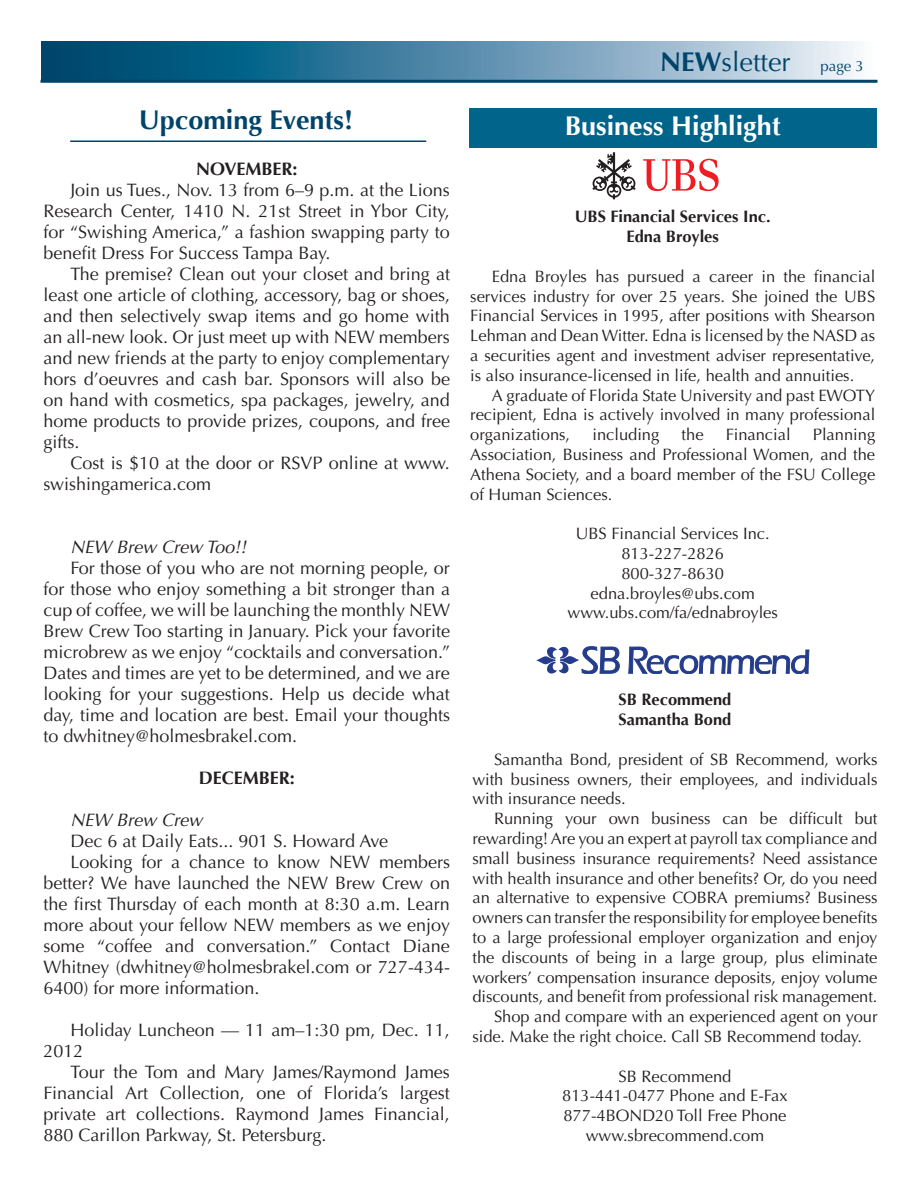
<style>
.page{position:relative;width:918px;height:1188px;background:#fff}
.page>*{position:absolute;margin:0;border:0;box-sizing:border-box;transform-origin:0 0}
.t1{font:700 27px "Optima";color:#fff}
.t2{font:27px "Optima";color:#00446a}
.t3{font:700 27px "Optima";color:#00446a}
.t4{font:18px/21px "Optima";color:#231f20;text-align:justify}
.t5{font:italic 18px "Optima";color:#231f20}
.t6{font:700 18px "Optima";color:#231f20}
.t7{font:16.5px/19.8px "Optima";color:#231f20;text-align:justify}
.t8{font:700 16.5px "Optima";color:#231f20}
.s1{font-weight:700}
.s2{font-size:15px}
</style>
<div class="page">
<svg style="left:41px;top:41px;width:836px;height:39px;background:#5c91ad"></svg>
<hr style="left:40px;top:80px;width:838px;height:3px;background:#00446a">
<hr style="left:70px;top:141px;width:356px;height:1px;background:#00446a">
<div style="left:469px;top:108px;width:408px;height:40px;background:#01648a"></div>
<svg style="left:592px;top:152px;width:43px;height:47px"></svg>
<svg style="left:643px;top:159px;width:76px;height:32px"></svg>
<svg style="left:536px;top:646px;width:84px;height:28px"></svg>
<svg style="left:628px;top:647px;width:181px;height:27px"></svg>
<p class="t2" style="left:660px;top:46px;width:205px"><span class="s1">NEW</span>sletter <span class="s2">page 3</span></p>
<p class="t3" style="left:139px;top:104px;width:216px">Upcoming Events!</p>
<p class="t1" style="left:565px;top:110px;width:218px">Business Highlight</p>
<p class="t6" style="left:196px;top:159px;width:103px">NOVEMBER:</p>
<p class="t4" style="left:44px;top:180px;width:408px;text-indent:27px">Join us Tues., Nov. 13 from 6–9 p.m. at the Lions Research Center, 1410 N. 21st Street in Ybor City, for “Swishing America,” a fashion swapping party to benefit Dress For Success Tampa Bay.</p>
<p class="t4" style="left:44px;top:264px;width:408px;text-indent:27px">The premise? Clean out your closet and bring at least one article of clothing, accessory, bag or shoes, and then selectively swap items and go home with an all-new look. Or just meet up with NEW members and new friends at the party to enjoy complementary hors d’oeuvres and cash bar. Sponsors will also be on hand with cosmetics, spa packages, jewelry, and home products to provide prizes, coupons, and free gifts.</p>
<p class="t4" style="left:44px;top:453px;width:408px;text-indent:27px">Cost is $10 at the door or RSVP online at www. swishingamerica.com</p>
<p class="t5" style="left:70px;top:537px;width:177px">NEW Brew Crew Too!!</p>
<p class="t4" style="left:44px;top:558px;width:408px;text-indent:27px">For those of you who are not morning people, or for those who enjoy something a bit stronger than a cup of coffee, we will be launching the monthly NEW Brew Crew Too starting in January. Pick your favorite microbrew as we enjoy “cocktails and conversation.” Dates and times are yet to be determined, and we are looking for your suggestions. Help us decide what day, time and location are best. Email your thoughts to dwhitney@holmesbrakel.com.</p>
<p class="t6" style="left:199px;top:768px;width:98px">DECEMBER:</p>
<p class="t5" style="left:70px;top:810px;width:134px">NEW Brew Crew</p>
<p class="t4" style="left:70px;top:831px;width:319px">Dec 6 at Daily Eats... 901 S. Howard Ave</p>
<p class="t4" style="left:44px;top:852px;width:408px;text-indent:27px">Looking for a chance to know NEW members better? We have launched the NEW Brew Crew on the first Thursday of each month at 8:30 a.m. Learn more about your fellow NEW members as we enjoy some “coffee and conversation.” Contact Diane Whitney (dwhitney@holmesbrakel.com or 727-434- 6400) for more information.</p>
<p class="t4" style="left:44px;top:1020px;width:408px;text-indent:27px">Holiday Luncheon — 11 am–1:30 pm, Dec. 11,<br>2012</p>
<p class="t4" style="left:44px;top:1062px;width:408px;text-indent:27px">Tour the Tom and Mary James/Raymond James Financial Art Collection, one of Florida’s largest private art collections. Raymond James Financial, 880 Carillon Parkway, St. Petersburg.</p>
<p class="t8" style="left:575px;top:207px;width:197px">UBS Financial Services Inc.</p>
<p class="t8" style="left:627px;top:227px;width:94px">Edna Broyles</p>
<p class="t7" style="left:470px;top:267px;width:407px;text-indent:22px">Edna Broyles has pursued a career in the financial services industry for over 25 years. She joined the UBS Financial Services in 1995, after positions with Shearson Lehman and Dean Witter. Edna is licensed by the NASD as a securities agent and investment adviser representative, is also insurance-licensed in life, health and annuities.</p>
<p class="t7" style="left:470px;top:385px;width:407px;text-indent:22px">A graduate of Florida State University and past EWOTY recipient, Edna is actively involved in many professional organizations,</p>
<p class="t7" style="left:470px;top:425px;width:407px;text-indent:343px">Planning Association, Business and Professional Women, and the Athena Society, and a board member of the FSU College of Human Sciences.</p>
<p class="t7" style="left:576px;top:524px;width:196px">UBS Financial Services Inc.</p>
<p class="t7" style="left:621px;top:544px;width:104px">813-227-2826</p>
<p class="t7" style="left:621px;top:564px;width:104px">800-327-8630</p>
<p class="t7" style="left:591px;top:583px;width:166px">edna.broyles@ubs.com</p>
<p class="t7" style="left:568px;top:603px;width:212px">www.ubs.com/fa/ednabroyles</p>
<p class="t7" style="left:592px;top:425px;width:68px">including</p>
<p class="t7" style="left:682px;top:425px;width:24px">the</p>
<p class="t7" style="left:726px;top:425px;width:66px">Financial</p>
<p class="t8" style="left:619px;top:690px;width:114px">SB Recommend</p>
<p class="t8" style="left:619px;top:710px;width:114px">Samantha Bond</p>
<p class="t7" style="left:472px;top:749px;width:407px;text-indent:22px">Samantha Bond, president of SB Recommend, works with business owners, their employees, and individuals with insurance needs.</p>
<p class="t7" style="left:472px;top:809px;width:407px;text-indent:22px">Running your own business can be difficult but rewarding! Are you an expert at payroll tax compliance and small business insurance requirements? Need assistance with health insurance and other benefits? Or, do you need an alternative to expensive COBRA premiums? Business owners can transfer the responsibility for employee benefits to a large professional employer organization and enjoy the discounts of being in a large group, plus eliminate workers’ compensation insurance deposits, enjoy volume discounts, and benefit from professional risk management.</p>
<p class="t7" style="left:472px;top:1007px;width:407px;text-indent:22px">Shop and compare with an experienced agent on your side. Make the right choice. Call SB Recommend today.</p>
<p class="t7" style="left:619px;top:1066px;width:114px">SB Recommend</p>
<p class="t7" style="left:562px;top:1086px;width:227px">813-441-0477 Phone and E-Fax</p>
<p class="t7" style="left:563px;top:1106px;width:225px">877-4BOND20 Toll Free Phone</p>
<p class="t7" style="left:586px;top:1126px;width:180px">www.sbrecommend.com</p>
</div>
